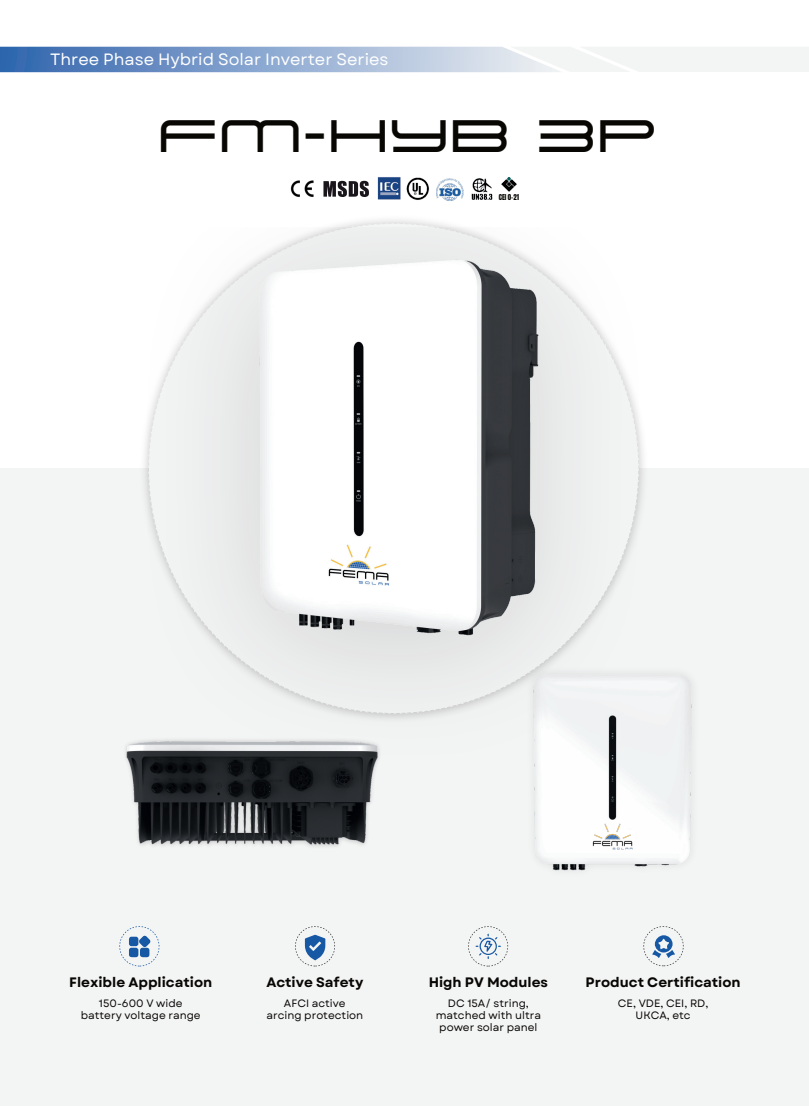
<style>
.page{position:relative;width:809px;height:1106px;background:#fff}
.page>*{position:absolute;margin:0;border:0;box-sizing:border-box;transform-origin:0 0}
.t1{font:45.45px "Astron";color:#080704}
.t2{font:16.35px "Garet";color:#fff}
.t3{font:700 13.65px "Garet";color:#080704}
.t4{font:10.65px/12.5px "Garet";color:#080704;text-align:center}
.t5{font:6.9px "Anton";color:#080704}
</style>
<div class="page">
<div style="left:0;top:468px;width:808px;height:638px;background:#f3f4f4"></div>
<svg style="left:119px;top:926px;width:40px;height:40px"></svg>
<svg style="left:295px;top:926px;width:40px;height:40px"></svg>
<svg style="left:468px;top:926px;width:40px;height:40px"></svg>
<svg style="left:643px;top:926px;width:40px;height:40px"></svg>
<img style="left:144px;top:307px;width:59px;height:324px">
<img style="left:203px;top:219px;width:440px;height:500px">
<img style="left:126px;top:740px;width:253px;height:107px">
<img style="left:497px;top:646px;width:195px;height:225px">
<img style="left:590px;top:822px;width:45px;height:29px">
<img style="left:290px;top:180px;width:24px;height:17px">
<img style="left:377px;top:177px;width:24px;height:23px">
<img style="left:406px;top:177px;width:24px;height:23px">
<img style="left:436px;top:178px;width:27px;height:23px">
<img style="left:471px;top:178px;width:22px;height:22px">
<svg style="left:323px;top:181px;width:46px;height:16px"></svg>
<img style="left:502px;top:178px;width:14px;height:13px">
<img style="left:0;top:47px;width:510px;height:25px">
<div style="left:579px;top:47px;width:229px;height:25px;background:#f3f4f4"></div>
<svg style="left:510px;top:47px;width:121px;height:25px"></svg>
<h2 class="t2" style="left:50px;top:49px;width:340px">Three Phase Hybrid Solar Inverter Series</h2>
<h1 class="t1" style="left:157px;top:108px;width:501px">FM-HYB 3P</h1>
<p class="t5" style="left:499px;top:194px;width:22px">CEI 0-21</p>
<p class="t3" style="left:69px;top:973px;width:144px">Flexible Application</p>
<p class="t4" style="left:81px;top:997px;width:121px">150-600 V wide battery voltage range</p>
<p class="t3" style="left:266px;top:973px;width:98px">Active Safety</p>
<p class="t4" style="left:266px;top:997px;width:98px">AFCI active arcing protection</p>
<p class="t3" style="left:428px;top:973px;width:121px">High PV Modules</p>
<p class="t4" style="left:436px;top:997px;width:107px">DC 15A/ string, matched with ultra power solar panel</p>
<p class="t3" style="left:585px;top:973px;width:156px">Product Certification</p>
<p class="t4" style="left:618px;top:997px;width:92px">CE, VDE, CEI, RD,<br>UKCA, etc</p>
</div>
